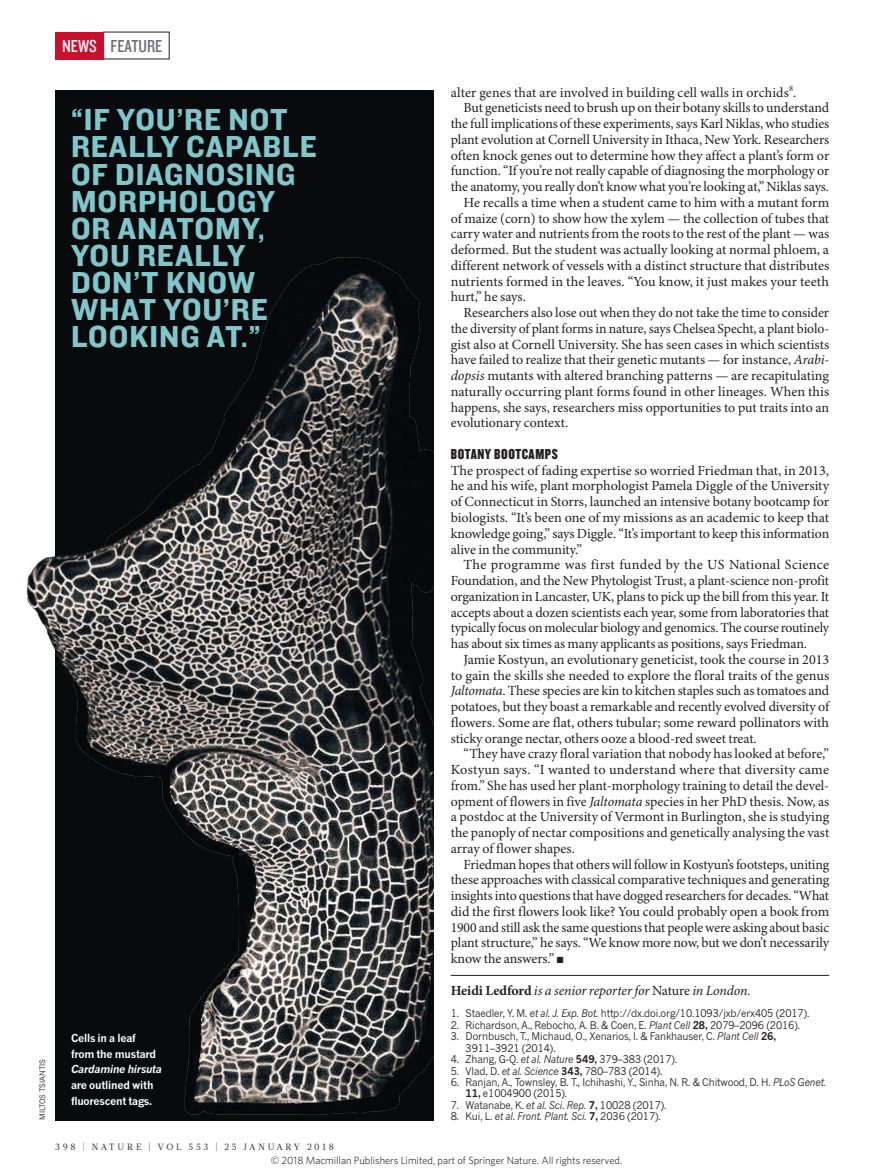
<style>
.page{position:relative;width:893px;height:1174px;background:#fff}
.page>*{position:absolute;margin:0;border:0;box-sizing:border-box;transform-origin:0 0}
.PULL_QUOTE_ALT{font:31.5px/27px "Knockout 51 Middleweight";letter-spacing:.03em;color:#80c6cc}
.t1{font:18px "Knockout 29 Junior Ltweight";color:#6c6d70}
.CROSSHEAD{font:15px "Knockout 69 Full Liteweight";letter-spacing:.04em;color:#231f20}
.BODY_INDENT{font:13.95px/15.8px "Minion Pro";letter-spacing:-.005em;color:#231f20;text-align:justify}
.BODY_1ST_PARA{font:13.95px/15.8px "Minion Pro";letter-spacing:-.005em;color:#231f20;text-align:justify}
.BODY_INDENT-2{font:13.95px "Minion Pro";letter-spacing:.015em;color:#231f20}
.AUTHOR_DETAILS{font:italic 13.95px "Minion Pro";letter-spacing:-.01em;color:#231f20}
.PIC_CAPTION{font:700 10.8px/15.8px "News Gothic MTOT";letter-spacing:-.02em;color:#fff}
.REFS{font:10.5px/11.4px "News Gothic MTOT";letter-spacing:-.01em;color:#231f20;scale:.95 1}
.t2{font:300 10.5px "Whitney";color:#000}
.REFS-2{font:italic 10.5px "News Gothic MTOT";letter-spacing:-.01em;color:#231f20;scale:.95 1}
.t3{font:9px "Glosa Math";letter-spacing:.3em;color:#231f20}
.PIC_CREDIT{font:7.5px "News Gothic MTOT";color:#231f20}
.s1{color:#fff}
.s2{font-style:italic}
.s3{font-weight:700;font-style:normal}
.s4{font-style:normal}
.s5{font-weight:700}
</style>
<div class="page">
<hr style="left:451px;top:975px;width:378px;height:1px;background:#231f20">
<div style="left:55px;top:90px;width:379px;height:1030px;background:#080a0b"></div>
<img style="left:26px;top:257px;width:408px;height:864px">
<div style="left:55px;top:32px;width:49px;height:27px;background:#c7112f"></div>
<p class="t1" style="left:62px;top:34px;width:102px"><span class="s1">NEWS</span> FEATURE</p>
<p class="PIC_CREDIT" style="left:38px;top:1120px;width:62px;rotate:-90deg">MILTOS TSIANTIS</p>
<p class="PULL_QUOTE_ALT" style="left:71px;top:105px;width:247px">“IF YOU’RE NOT<br>REALLY CAPABLE<br>OF DIAGNOSING<br>MORPHOLOGY<br>OR ANATOMY,<br>YOU REALLY<br>DON’T KNOW<br>WHAT YOU’RE<br>LOOKING AT.”</p>
<p class="PIC_CAPTION" style="left:71px;top:1030px;width:92px">Cells in a leaf<br>from the mustard<br><span class="s2">Cardamine hirsuta </span>are outlined with fluorescent tags.</p>
<p class="t3" style="left:55px;top:1141px;width:280px">398 | NATURE | VOL 553 | 25 JANUARY 2018</p>
<p class="BODY_INDENT-2" style="left:451px;top:84px;width:347px">alter genes that are involved in building cell walls in orchids<sup>8</sup>.</p>
<p class="BODY_INDENT" style="left:451px;top:101px;width:380px;text-indent:13px">But geneticists need to brush up on their botany skills to understand the full implications of these experiments, says Karl Niklas, who studies plant evolution at Cornell University in Ithaca, New York. Researchers often knock genes out to determine how they affect a plant’s form or function. “If you’re not really capable of diagnosing the morphology or the anatomy, you really don’t know what you’re looking at,” Niklas says.</p>
<p class="BODY_INDENT" style="left:451px;top:195px;width:380px;text-indent:13px">He recalls a time when a student came to him with a mutant form of maize (corn) to show how the xylem — the collection of tubes that carry water and nutrients from the roots to the rest of the plant — was deformed. But the student was actually looking at normal phloem, a different network of vessels with a distinct structure that distributes nutrients formed in the leaves. “You know, it just makes your teeth hurt,” he says.</p>
<p class="BODY_INDENT" style="left:451px;top:305px;width:380px;text-indent:13px">Researchers also lose out when they do not take the time to consider the diversity of plant forms in nature, says Chelsea Specht, a plant biolo&shy;gist also at Cornell University. She has seen cases in which scientists have failed to realize that their genetic mutants — for instance, <span class="s2">Arabi&shy;dopsis</span> mutants with altered branching patterns — are recapitulating naturally occurring plant forms found in other lineages. When this happens, she says, researchers miss opportunities to put traits into an evolutionary context.</p>
<p class="CROSSHEAD" style="left:451px;top:444px;width:109px">BOTANY BOOTCAMPS</p>
<p class="BODY_1ST_PARA" style="left:451px;top:463px;width:380px">The prospect of fading expertise so worried Friedman that, in 2013, he and his wife, plant morphologist Pamela Diggle of the University of Connecticut in Storrs, launched an intensive botany bootcamp for biologists. “It’s been one of my missions as an academic to keep that knowledge going,” says Diggle. “It’s important to keep this information alive in the community.”</p>
<p class="BODY_INDENT" style="left:451px;top:557px;width:380px;text-indent:13px">The programme was first funded by the US National Science Foundation, and the New Phytologist Trust, a plant-science non-profit organization in Lancaster, UK, plans to pick up the bill from this year. It accepts about a dozen scientists each year, some from laboratories that typically focus on molecular biology and genomics. The course routinely has about six times as many applicants as positions, says Friedman.</p>
<p class="BODY_INDENT" style="left:451px;top:652px;width:380px;text-indent:13px">Jamie Kostyun, an evolutionary geneticist, took the course in 2013 to gain the skills she needed to explore the floral traits of the genus <span class="s2">Jaltomata</span>. These species are kin to kitchen staples such as tomatoes and potatoes, but they boast a remarkable and recently evolved diversity of flowers. Some are flat, others tubular; some reward pollinators with sticky orange nectar, others ooze a blood-red sweet treat.</p>
<p class="BODY_INDENT" style="left:451px;top:746px;width:380px;text-indent:13px">“They have crazy floral variation that nobody has looked at before,” Kostyun says. “I wanted to understand where that diversity came from.” She has used her plant-morphology training to detail the devel&shy;opment of flowers in five <span class="s2">Jaltomata</span> species in her PhD thesis. Now, as a postdoc at the University of Vermont in Burlington, she is studying the panoply of nectar compositions and genetically analysing the vast array of flower shapes.</p>
<p class="BODY_INDENT" style="left:451px;top:857px;width:380px;text-indent:13px">Friedman hopes that others will follow in Kostyun’s footsteps, uniting these approaches with classical comparative techniques and generating insights into questions that have dogged researchers for decades. “What did the first flowers look like? You could probably open a book from 1900 and still ask the same questions that people were asking about basic plant structure,” he says. “We know more now, but we don’t necessarily know the answers.” ■</p>
<p class="AUTHOR_DETAILS" style="left:451px;top:981px;width:301px"><span class="s3">Heidi Ledford</span> is a senior reporter for <span class="s4">Nature</span> in London.</p>
<p class="REFS" style="left:451px;top:1008px;width:379px">1. Staedler, Y. M. <span class="s2">et al. J. Exp. Bot.</span> http://dx.doi.org/10.1093/jxb/erx405 (2017).</p>
<p class="REFS" style="left:451px;top:1019px;width:369px">2. Richardson, A., Rebocho, A. B. &amp; Coen, E. <span class="s2">Plant Cell</span> <span class="s5">28,</span> 2079–2096 (2016).</p>
<p class="REFS" style="left:466px;top:1030px;width:328px;text-indent:-15px">3. Dornbusch, T., Michaud, O., Xenarios, I. &amp; Fankhauser, C. <span class="s2">Plant Cell</span> <span class="s5">26,<br></span>3911–3921 (2014).</p>
<p class="REFS" style="left:451px;top:1053px;width:240px">4. Zhang, G-Q. <span class="s2">et al. Nature</span> <span class="s5">549,</span> 379–383 (2017).</p>
<p class="REFS" style="left:451px;top:1065px;width:224px">5. Vlad, D. <span class="s2">et al. Science</span> <span class="s5">343,</span> 780–783 (2014).</p>
<p class="REFS" style="left:466px;top:1076px;width:381px;text-indent:-15px">6. Ranjan, A., Townsley, B. T., Ichihashi, Y., Sinha, N. R. &amp; Chitwood, D. H. <span class="s2">PLoS Genet.<br></span><span class="s5">11,</span> e1004900 (2015).</p>
<p class="REFS" style="left:451px;top:1099px;width:229px">7. Watanabe, K. <span class="s2">et al. Sci. Rep.</span> <span class="s5">7,</span> 10028 (2017).</p>
<p class="REFS-2" style="left:451px;top:1109px;width:223px"><span class="s4">8. Kui, L.</span> et al. Front. Plant. Sci. <span class="s3">7,</span> <span class="s4">2036 (2017).</span></p>
<p class="t2" style="left:271px;top:1153px;width:353px">© 2018 Macmillan Publishers Limited, part of Springer Nature. All rights reserved.</p>
</div>
